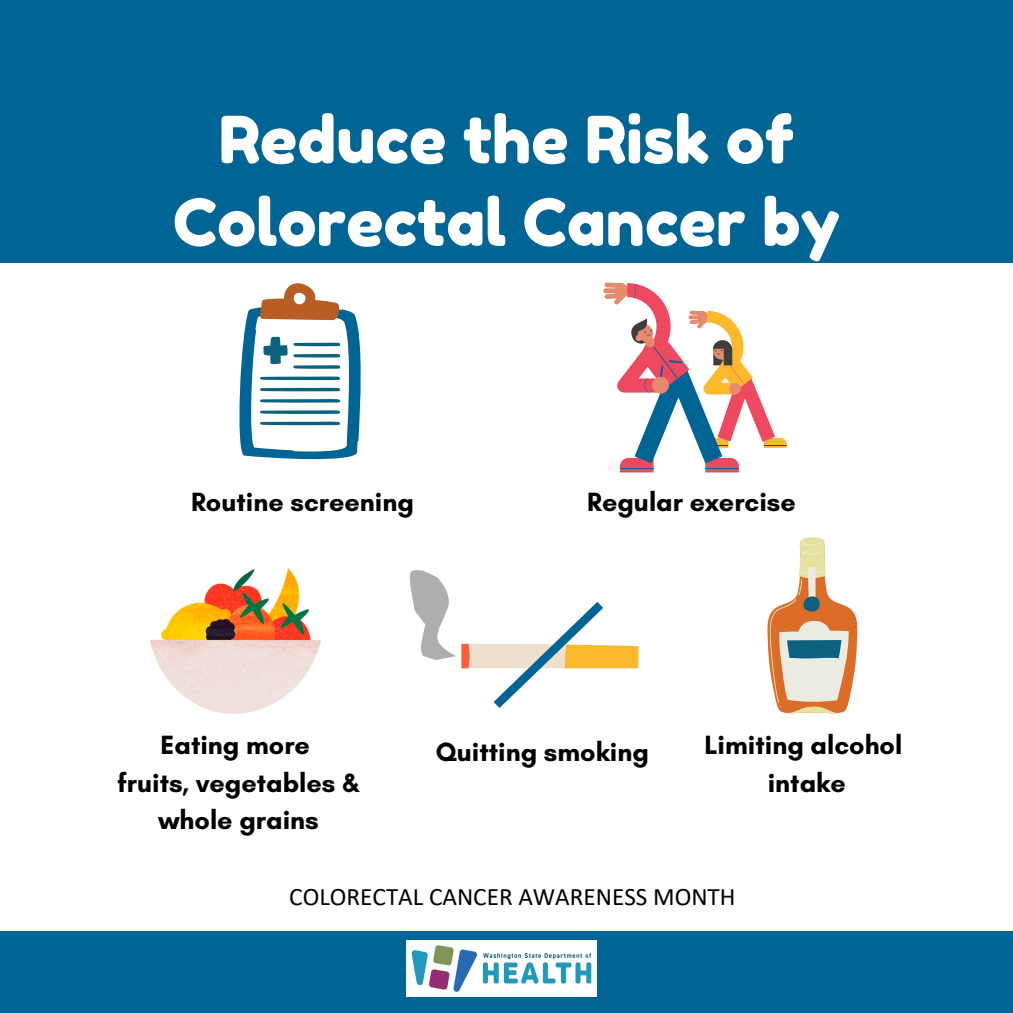
<style>
.page{position:relative;width:1013px;height:1013px;background:#fff}
.page>*{position:absolute;margin:0;border:0;box-sizing:border-box;transform-origin:0 0}
.t1{font:65px/82.5px "Fredoka One";color:#fff;text-align:center}
.t2{font:700 26.88px/37.5px "Glacial Indifference";color:#000;text-align:center}
.t3{font:25.12px "Calibri";color:#000}
</style>
<div class="page">
<div style="left:0;top:0;width:1012px;height:1012px;background:#006594"></div>
<div style="left:0;top:264px;width:469px;height:328px;background:#fff"></div>
<div style="left:459px;top:264px;width:553px;height:338px;background:#fff"></div>
<div style="left:666px;top:592px;width:346px;height:338px;background:#fff"></div>
<div style="left:0;top:576px;width:346px;height:354px;background:#fff"></div>
<svg style="left:603px;top:282px;width:183px;height:190px"></svg>
<svg style="left:239px;top:283px;width:122px;height:177px"></svg>
<div style="left:333px;top:585px;width:346px;height:345px;background:#fff"></div>
<img style="left:407px;top:940px;width:189px;height:56px">
<svg style="left:410px;top:570px;width:228px;height:138px"></svg>
<img style="left:150px;top:568px;width:170px;height:145px">
<svg style="left:767px;top:537px;width:90px;height:176px"></svg>
<p class="t1" style="left:173px;top:98px;width:668px">Reduce the Risk of<br>Colorectal Cancer by</p>
<p class="t2" style="left:191px;top:483px;width:224px">Routine screening</p>
<p class="t2" style="left:587px;top:483px;width:210px">Regular exercise</p>
<p class="t2" style="left:161px;top:726px;width:151px">Eating more</p>
<p class="t2" style="left:117px;top:763px;width:244px">fruits, vegetables &amp; whole grains</p>
<p class="t2" style="left:436px;top:732px;width:214px">Quitting smoking</p>
<p class="t2" style="left:704px;top:726px;width:199px">Limiting alcohol</p>
<p class="t2" style="left:767px;top:763px;width:79px">intake</p>
<p class="t3" style="left:289px;top:885px;width:448px">COLORECTAL CANCER AWARENESS MONTH</p>
</div>
